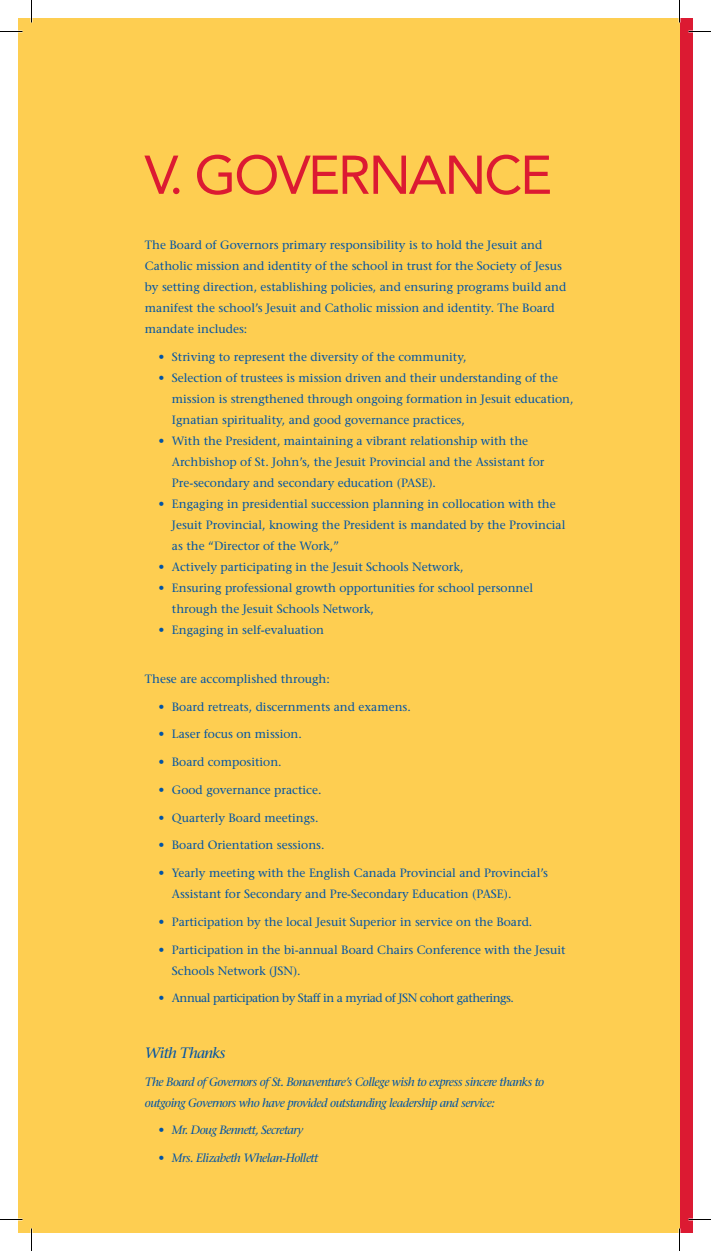
<style>
.page{position:relative;width:711px;height:1251px;background:#fff}
.page>*{position:absolute;margin:0;border:0;box-sizing:border-box;transform-origin:0 0}
.t1{font:54px "Avenir LT Std";letter-spacing:-.04em;color:#dc1a32}
.t2{font:italic 15px "Stone Serif";letter-spacing:-.04em;color:#0154a6}
.t3{font:12px/21px "Stone Serif";color:#0154a6}
.t4{font:italic 12px/21px "Stone Serif";letter-spacing:-.04em;color:#0154a6}
.t5{font:12px "Stone Serif";letter-spacing:-.04em;color:#0154a6}
.s1{font-style:normal}
</style>
<div class="page">
<div style="left:680px;top:18px;width:13px;height:1215px;background:#dc1a32"></div>
<div style="left:18px;top:18px;width:662px;height:1215px;background:#fece51"></div>
<svg style="left:0;top:31px;width:22px;height:1px"></svg>
<svg style="left:688px;top:31px;width:23px;height:1px"></svg>
<svg style="left:0;top:1219px;width:22px;height:1px"></svg>
<svg style="left:688px;top:1219px;width:23px;height:1px"></svg>
<svg style="left:31px;top:0;width:1px;height:22px"></svg>
<svg style="left:31px;top:1228px;width:1px;height:23px"></svg>
<svg style="left:679px;top:0;width:1px;height:22px"></svg>
<svg style="left:679px;top:1228px;width:1px;height:23px"></svg>
<h1 class="t1" style="left:145px;top:144px;width:409px">V. GOVERNANCE</h1>
<p class="t3" style="left:145px;top:235px;width:423px">The Board of Governors primary responsibility is to hold the Jesuit and Catholic mission and identity of the school in trust for the Society of Jesus by setting direction, establishing policies, and ensuring programs build and manifest the school’s Jesuit and Catholic mission and identity. The Board mandate includes:</p>
<p class="t3" style="left:158px;top:346px;width:310px">• Striving to represent the diversity of the community,</p>
<p class="t3" style="left:172px;top:367px;width:403px;text-indent:-14px">• Selection of trustees is mission driven and their understanding of the mission is strengthened through ongoing formation in Jesuit education,<br>Ignatian spirituality, and good governance practices,</p>
<p class="t3" style="left:172px;top:430px;width:374px;text-indent:-13px">• With the President, maintaining a vibrant relationship with the<br>Archbishop of St. John’s, the Jesuit Provincial and the Assistant for<br>Pre-secondary and secondary education (PASE).</p>
<p class="t3" style="left:172px;top:493px;width:395px;text-indent:-14px">• Engaging in presidential succession planning in collocation with the<br>Jesuit Provincial, knowing the President is mandated by the Provincial as the “Director of the Work,”</p>
<p class="t3" style="left:158px;top:556px;width:307px">• Actively participating in the Jesuit Schools Network,</p>
<p class="t3" style="left:172px;top:577px;width:363px;text-indent:-14px">• Ensuring professional growth opportunities for school personnel through the Jesuit Schools Network,</p>
<p class="t3" style="left:158px;top:619px;width:167px">• Engaging in self-evaluation</p>
<p class="t3" style="left:145px;top:668px;width:187px">These are accomplished through:</p>
<p class="t3" style="left:158px;top:696px;width:254px">• Board retreats, discernments and examens.</p>
<p class="t3" style="left:158px;top:724px;width:145px">• Laser focus on mission.</p>
<p class="t3" style="left:158px;top:751px;width:125px">• Board composition.</p>
<p class="t3" style="left:158px;top:779px;width:165px">• Good governance practice.</p>
<p class="t3" style="left:158px;top:807px;width:162px">• Quarterly Board meetings.</p>
<p class="t3" style="left:158px;top:835px;width:168px">• Board Orientation sessions.</p>
<p class="t3" style="left:172px;top:862px;width:378px;text-indent:-14px">• Yearly meeting with the English Canada Provincial and Provincial’s<br>Assistant for Secondary and Pre-Secondary Education (PASE).</p>
<p class="t3" style="left:158px;top:911px;width:375px">• Participation by the local Jesuit Superior in service on the Board.</p>
<p class="t3" style="left:172px;top:939px;width:395px;text-indent:-14px">• Participation in the bi-annual Board Chairs Conference with the Jesuit<br>Schools Network (JSN).</p>
<p class="t5" style="left:158px;top:991px;width:357px">• Annual participation by Staff in a myriad of JSN cohort gatherings.</p>
<p class="t2" style="left:145px;top:1044px;width:82px">With Thanks</p>
<p class="t4" style="left:145px;top:1071px;width:401px">The Board of Governors of St. Bonaventure’s College wish to express sincere thanks to outgoing Governors who have provided outstanding leadership and service:</p>
<p class="t4" style="left:158px;top:1120px;width:146px"><span class="s1">•</span> Mr. Doug Bennett, Secretary</p>
<p class="t4" style="left:158px;top:1147px;width:161px"><span class="s1">•</span> Mrs. Elizabeth Whelan-Hollett</p>
</div>
